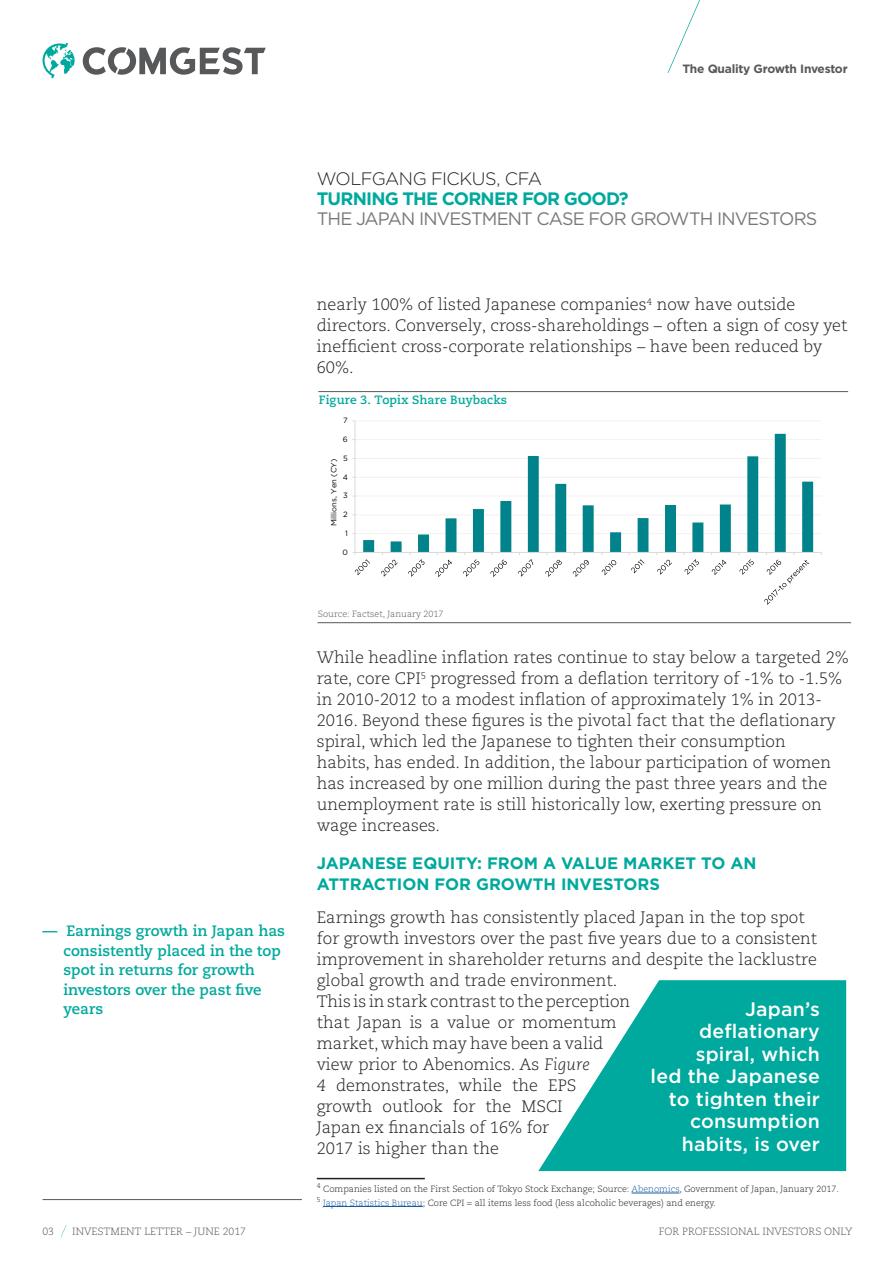
<style>
.page{position:relative;width:893px;height:1263px;background:#fff}
.page>*{position:absolute;margin:0;border:0;box-sizing:border-box;transform-origin:0 0}
.t1{font:500 19.5px/22.5px "Gotham";letter-spacing:.01em;color:#fff;text-align:right}
.Page_Title_Continued{font:18px "Gotham";letter-spacing:-.05em;color:#797979}
.Page_Title_Continued-2{font:700 18px "Gotham";letter-spacing:-.045em;color:#00a99d}
.Name_Header{font:300 18px "Gotham";letter-spacing:-.03em;color:#231f20}
.t2{font:300 16.5px/21px "Caecilia LT Pro 45";color:#231f20}
.t3{font:700 16.5px/21px "Gotham";color:#00a99d}
.Paragraph_Style_1{font:700 15px/19.5px "Caecilia LT Pro 75";color:#00a99d}
.Body_Text_Smaller{font:700 12px "Caecilia LT Pro 75";letter-spacing:.005em;color:#00a99d}
.t4{font:700 12px "Gotham";letter-spacing:-.02em;color:#57585a}
.t5{font:300 10.5px "Caecilia LT Pro 45";color:#57585a}
.Notes_de_bas_de_page{font:300 9px "Caecilia LT Pro 45";color:#231f20}
.Notes_de_bas_de_page-2{font:300 9px "Caecilia LT Pro 45";color:#57585a}
.t6{font:7.65px "Gotham";color:#000}
.s1{font-family:"Caecilia LT Pro 46";font-style:italic}
.s2{color:#175d9e}
</style>
<div class="page">
<svg style="left:668px;top:0;width:32px;height:73px"></svg>
<svg style="left:61px;top:1225px;width:5px;height:12px"></svg>
<hr style="left:43px;top:1199px;width:259px;height:1px;background:#57585a">
<svg style="left:83px;top:47px;width:183px;height:28px"></svg>
<svg style="left:43px;top:43px;width:32px;height:35px"></svg>
<hr style="left:317px;top:1178px;width:108px;height:1px;background:#231f20">
<hr style="left:631px;top:1193px;width:48px;height:1px;background:#175d9e">
<hr style="left:323px;top:1206px;width:100px;height:1px;background:#175d9e">
<svg style="left:538px;top:980px;width:308px;height:191px;fill:#00a99d"></svg>
<hr style="left:317px;top:622px;width:534px;height:1px;background:#57585a">
<hr style="left:355px;top:533px;width:466px;height:1px;background:#f2f2f2">
<hr style="left:355px;top:515px;width:466px;height:1px;background:#f2f2f2">
<hr style="left:355px;top:496px;width:466px;height:1px;background:#f2f2f2">
<hr style="left:355px;top:477px;width:466px;height:1px;background:#f2f2f2">
<hr style="left:355px;top:458px;width:466px;height:1px;background:#f2f2f2">
<hr style="left:355px;top:439px;width:466px;height:1px;background:#f2f2f2">
<hr style="left:355px;top:421px;width:466px;height:1px;background:#f2f2f2">
<svg style="left:363px;top:434px;width:450px;height:118px"></svg>
<hr style="left:355px;top:421px;width:1px;height:131px;background:#d9d9d9">
<hr style="left:355px;top:552px;width:466px;height:1px;background:#d9d9d9">
<svg style="left:764px;top:553px;width:45px;height:52px"></svg>
<svg style="left:739px;top:553px;width:15px;height:22px"></svg>
<svg style="left:711px;top:553px;width:15px;height:22px"></svg>
<svg style="left:684px;top:553px;width:15px;height:22px"></svg>
<svg style="left:656px;top:553px;width:16px;height:22px"></svg>
<svg style="left:629px;top:553px;width:15px;height:20px"></svg>
<svg style="left:602px;top:553px;width:14px;height:22px"></svg>
<svg style="left:573px;top:553px;width:16px;height:24px"></svg>
<svg style="left:545px;top:553px;width:17px;height:24px"></svg>
<svg style="left:518px;top:553px;width:15px;height:24px"></svg>
<svg style="left:490px;top:553px;width:17px;height:24px"></svg>
<svg style="left:463px;top:553px;width:16px;height:24px"></svg>
<svg style="left:435px;top:553px;width:17px;height:24px"></svg>
<svg style="left:408px;top:553px;width:17px;height:24px"></svg>
<svg style="left:381px;top:553px;width:17px;height:24px"></svg>
<svg style="left:352px;top:552px;width:18px;height:23px"></svg>
<hr style="left:318px;top:391px;width:530px;height:1px;background:#57585a">
<p class="t4" style="left:682px;top:61px;width:167px">The Quality Growth Investor</p>
<p class="Name_Header" style="left:317px;top:167px;width:227px">WOLFGANG FICKUS, CFA</p>
<p class="Page_Title_Continued-2" style="left:317px;top:186px;width:313px">TURNING THE CORNER FOR GOOD?</p>
<p class="Page_Title_Continued" style="left:317px;top:207px;width:502px">THE JAPAN INVESTMENT CASE FOR GROWTH INVESTORS</p>
<p class="t2" style="left:317px;top:294px;width:532px">nearly 100% of listed Japanese companies<sup>4</sup> now have outside directors. Conversely, cross-shareholdings – often a sign of cosy yet inefficient cross-corporate relationships – have been reduced by 60%.</p>
<p class="Body_Text_Smaller" style="left:319px;top:392px;width:190px">Figure 3. Topix Share Buybacks</p>
<p class="t6" style="left:343px;top:416px;width:6px">7</p>
<p class="t6" style="left:343px;top:434px;width:6px">6</p>
<p class="t6" style="left:343px;top:453px;width:6px">5</p>
<p class="t6" style="left:329px;top:526px;width:69px;rotate:-90deg">Millions, Yen (CY)</p>
<p class="t6" style="left:343px;top:472px;width:7px">4</p>
<p class="t6" style="left:343px;top:491px;width:6px">3</p>
<p class="t6" style="left:343px;top:510px;width:6px">2</p>
<p class="t6" style="left:345px;top:528px;width:4px">1</p>
<p class="t6" style="left:342px;top:547px;width:7px">0</p>
<p class="Paragraph_Style_1" style="left:64px;top:921px;width:223px;text-indent:-21px">— Earnings growth in Japan has consistently placed in the top spot in returns for growth investors over the past five years</p>
<p class="Notes_de_bas_de_page-2" style="left:318px;top:608px;width:127px">Source: Factset, January 2017</p>
<p class="t2" style="left:317px;top:647px;width:534px">While headline inflation rates continue to stay below a targeted 2% rate, core CPI<sup>5</sup> progressed from a deflation territory of -1% to -1.5% in 2010-2012 to a modest inflation of approximately 1% in 2013- 2016. Beyond these figures is the pivotal fact that the deflationary spiral, which led the Japanese to tighten their consumption<br>habits, has ended. In addition, the labour participation of women has increased by one million during the past three years and the unemployment rate is still historically low, exerting pressure on wage increases.</p>
<p class="t3" style="left:317px;top:853px;width:441px">JAPANESE EQUITY: FROM A VALUE MARKET TO AN<br>ATTRACTION FOR GROWTH INVESTORS</p>
<p class="t2" style="left:317px;top:907px;width:502px">Earnings growth has consistently placed Japan in the top spot for growth investors over the past five years due to a consistent improvement in shareholder returns and despite the lacklustre global growth and trade environment.</p>
<p class="t2" style="left:317px;top:991px;width:315px">This is in stark contrast to the perception that Japan is a value or momentum market, which may have been a valid view prior to Abenomics. As <span class="s1">Figure<br>4</span> demonstrates, while the EPS growth outlook for the MSCI<br>Japan ex financials of 16% for<br>2017 is higher than the</p>
<p class="Notes_de_bas_de_page" style="left:317px;top:1183px;width:524px"><sup>4</sup> Companies listed on the First Section of Tokyo Stock Exchange; Source: <span class="s2">Abenomics</span>, Government of Japan, January 2017.</p>
<p class="Notes_de_bas_de_page" style="left:317px;top:1197px;width:400px"><sup>5</sup> <span class="s2">Japan Statistics Bureau</span>; Core CPI = all items less food (less alcoholic beverages) and energy.</p>
<p class="t1" style="left:651px;top:997px;width:171px">Japan’s deflationary spiral, which<br>led the Japanese to tighten their consumption</p>
<p class="t1" style="left:682px;top:1132px;width:140px">habits, is over</p>
<p class="t5" style="left:43px;top:1224px;width:13px">03</p>
<p class="t5" style="left:72px;top:1224px;width:175px">INVESTMENT LETTER – JUNE 2017</p>
<p class="t5" style="left:659px;top:1224px;width:195px">FOR PROFESSIONAL INVESTORS ONLY</p>
</div>
